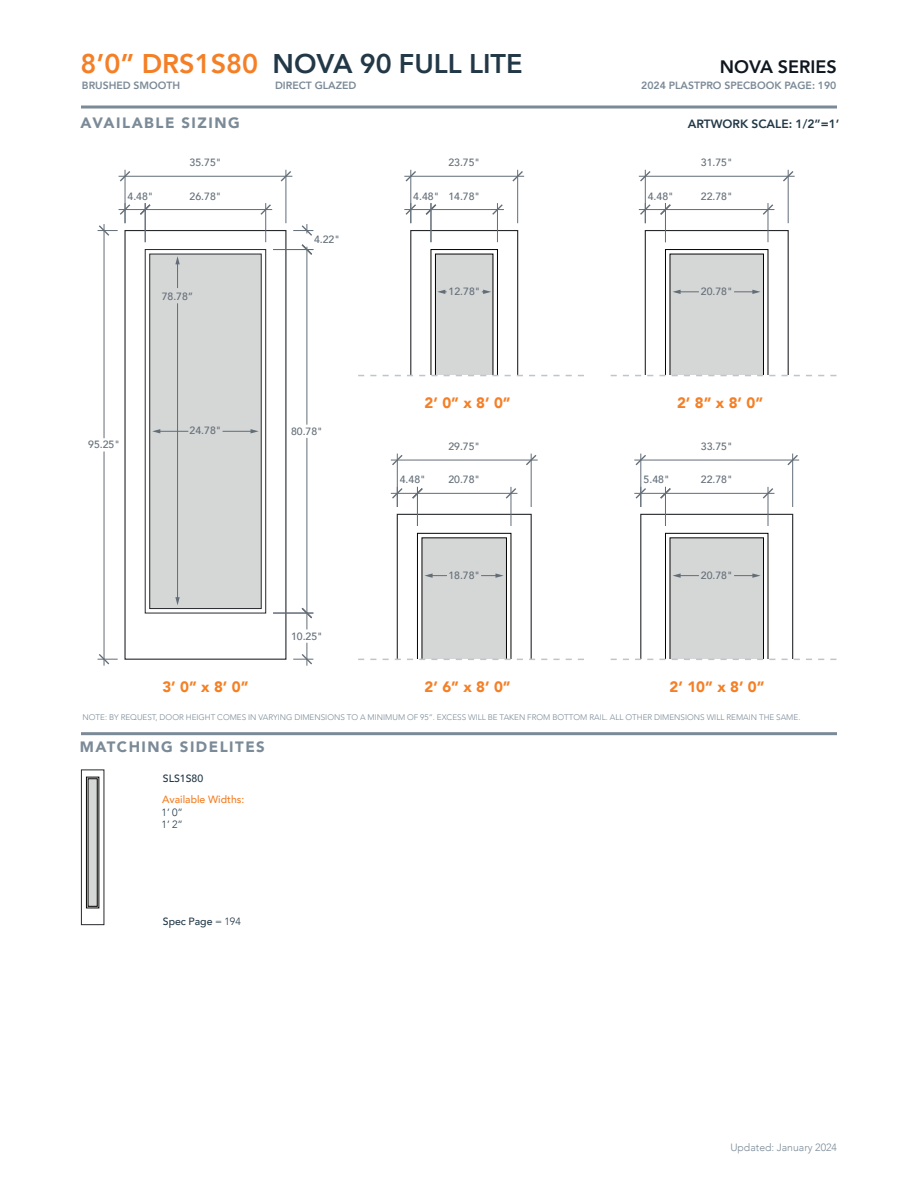
<style>
.page{position:relative;width:918px;height:1188px;background:#fff}
.page>*{position:absolute;margin:0;border:0;box-sizing:border-box;transform-origin:0 0}
.t1{font:800 27px "Avenir";color:#223847}
.t2{font:800 18px "Avenir";color:#0e171f}
.t3{font:900 15px "Avenir";color:#f47f26}
.t4{font:900 15px "Avenir";letter-spacing:.1em;color:#7b8a97}
.t5{font:900 15px "Avenir";color:#f58023}
.t6{font:800 12px "Avenir";color:#223847}
.t7{font:500 10.5px "Avenir";color:#626d77}
.t8{font:800 10.5px "Avenir";color:#7b8a97}
.t9{font:500 10.5px "Avenir";color:#223847}
.t10{font:300 10.5px "Avenir";color:#7b8a97}
.t11{font:500 10.5px "Avenir";color:#f47f26}
.t12{font:300 10.5px/12.6px "Avenir";color:#223847}
.t13{font:300 8.1px "Avenir";color:#7b8a97}
.s1{color:#f47f26}
.s2{font-weight:300}
</style>
<div class="page">
<div style="left:150px;top:254px;width:111px;height:355px;background:#d5d6d6"></div>
<div style="left:145px;top:249px;width:121px;height:364px;border:1px solid #28292d"></div>
<div style="left:149px;top:254px;width:113px;height:355px;border:1px solid #28292d"></div>
<hr style="left:119px;top:176px;width:173px;height:1px;background:#626d77">
<hr style="left:286px;top:170px;width:1px;height:53px;background:#626d77">
<hr style="left:125px;top:170px;width:1px;height:53px;background:#626d77">
<svg style="left:279px;top:170px;width:14px;height:13px"></svg>
<svg style="left:118px;top:170px;width:14px;height:13px"></svg>
<hr style="left:104px;top:451px;width:1px;height:215px;background:#626d77">
<hr style="left:104px;top:224px;width:1px;height:214px;background:#626d77">
<svg style="left:97px;top:652px;width:21px;height:14px"></svg>
<hr style="left:177px;top:303px;width:1px;height:296px;background:#626d77">
<svg style="left:175px;top:597px;width:5px;height:8px"></svg>
<svg style="left:175px;top:256px;width:5px;height:32px"></svg>
<svg style="left:152px;top:429px;width:36px;height:4px"></svg>
<svg style="left:223px;top:429px;width:36px;height:4px"></svg>
<hr style="left:145px;top:209px;width:127px;height:1px;background:#626d77">
<svg style="left:260px;top:203px;width:11px;height:13px"></svg>
<hr style="left:265px;top:203px;width:1px;height:39px;background:#626d77">
<hr style="left:145px;top:203px;width:1px;height:39px;background:#626d77">
<svg style="left:97px;top:203px;width:55px;height:34px"></svg>
<svg style="left:293px;top:224px;width:21px;height:12px"></svg>
<hr style="left:307px;top:438px;width:1px;height:175px;background:#626d77">
<hr style="left:307px;top:250px;width:1px;height:175px;background:#626d77">
<svg style="left:300px;top:244px;width:14px;height:12px"></svg>
<hr style="left:273px;top:249px;width:40px;height:1px;background:#626d77">
<svg style="left:300px;top:606px;width:14px;height:23px"></svg>
<hr style="left:273px;top:613px;width:40px;height:1px;background:#626d77">
<svg style="left:293px;top:643px;width:21px;height:23px"></svg>
<hr style="left:404px;top:176px;width:120px;height:1px;background:#626d77">
<hr style="left:517px;top:170px;width:1px;height:53px;background:#626d77">
<hr style="left:410px;top:170px;width:1px;height:53px;background:#626d77">
<svg style="left:511px;top:170px;width:13px;height:13px"></svg>
<svg style="left:404px;top:170px;width:13px;height:13px"></svg>
<hr style="left:431px;top:209px;width:73px;height:1px;background:#626d77">
<svg style="left:492px;top:204px;width:12px;height:11px"></svg>
<hr style="left:497px;top:203px;width:1px;height:39px;background:#626d77">
<hr style="left:431px;top:203px;width:1px;height:39px;background:#626d77">
<svg style="left:404px;top:203px;width:33px;height:20px"></svg>
<hr style="left:639px;top:176px;width:156px;height:1px;background:#626d77">
<hr style="left:788px;top:170px;width:1px;height:53px;background:#626d77">
<hr style="left:645px;top:170px;width:1px;height:53px;background:#626d77">
<svg style="left:782px;top:170px;width:13px;height:13px"></svg>
<svg style="left:639px;top:170px;width:13px;height:13px"></svg>
<hr style="left:665px;top:209px;width:109px;height:1px;background:#626d77">
<svg style="left:763px;top:203px;width:12px;height:13px"></svg>
<hr style="left:768px;top:203px;width:1px;height:39px;background:#626d77">
<hr style="left:665px;top:203px;width:1px;height:39px;background:#626d77">
<svg style="left:639px;top:203px;width:32px;height:20px"></svg>
<hr style="left:391px;top:460px;width:147px;height:1px;background:#626d77">
<hr style="left:531px;top:454px;width:1px;height:53px;background:#626d77">
<hr style="left:397px;top:454px;width:1px;height:53px;background:#626d77">
<svg style="left:524px;top:453px;width:14px;height:14px"></svg>
<svg style="left:391px;top:453px;width:13px;height:14px"></svg>
<hr style="left:417px;top:493px;width:100px;height:1px;background:#626d77">
<svg style="left:504px;top:487px;width:14px;height:13px"></svg>
<hr style="left:511px;top:487px;width:1px;height:39px;background:#626d77">
<hr style="left:417px;top:487px;width:1px;height:39px;background:#626d77">
<svg style="left:391px;top:487px;width:33px;height:20px"></svg>
<hr style="left:634px;top:460px;width:165px;height:1px;background:#626d77">
<hr style="left:792px;top:454px;width:1px;height:53px;background:#626d77">
<hr style="left:640px;top:454px;width:1px;height:53px;background:#626d77">
<svg style="left:786px;top:453px;width:13px;height:14px"></svg>
<svg style="left:634px;top:453px;width:13px;height:14px"></svg>
<hr style="left:665px;top:493px;width:109px;height:1px;background:#626d77">
<svg style="left:761px;top:487px;width:14px;height:13px"></svg>
<hr style="left:768px;top:487px;width:1px;height:39px;background:#626d77">
<hr style="left:634px;top:493px;width:31px;height:1px;background:#626d77">
<svg style="left:659px;top:488px;width:13px;height:11px"></svg>
<hr style="left:665px;top:487px;width:1px;height:39px;background:#626d77">
<svg style="left:634px;top:487px;width:13px;height:20px"></svg>
<svg style="left:358px;top:514px;width:226px;height:146px"></svg>
<svg style="left:611px;top:514px;width:225px;height:146px"></svg>
<svg style="left:358px;top:230px;width:226px;height:146px"></svg>
<svg style="left:611px;top:230px;width:225px;height:146px"></svg>
<div style="left:81px;top:770px;width:23px;height:155px;border:1px solid #28292d"></div>
<div style="left:88px;top:779px;width:9px;height:127px;background:#d5d6d6"></div>
<div style="left:86px;top:777px;width:13px;height:131px;border:1px solid #040503"></div>
<div style="left:81px;top:106px;width:756px;height:3px;border:2px solid #7b8a97"></div>
<div style="left:81px;top:732px;width:756px;height:3px;border:2px solid #7b8a97"></div>
<h1 class="t1" style="left:81px;top:43px;width:444px"><span class="s1">8’0” DRS1S80</span> NOVA 90 FULL LITE</h1>
<p class="t8" style="left:82px;top:77px;width:100px">BRUSHED SMOOTH</p>
<p class="t8" style="left:275px;top:77px;width:83px">DIRECT GLAZED</p>
<h2 class="t2" style="left:720px;top:53px;width:119px">NOVA SERIES</h2>
<p class="t8" style="left:641px;top:77px;width:197px">2024 PLASTPRO SPECBOOK PAGE: 190</p>
<h3 class="t4" style="left:81px;top:110px;width:161px">AVAILABLE SIZING</h3>
<p class="t6" style="left:688px;top:114px;width:153px">ARTWORK SCALE: 1/2”=1’</p>
<p class="t7" style="left:190px;top:154px;width:33px">35.75"</p>
<p class="t7" style="left:127px;top:187px;width:27px">4.48"</p>
<p class="t7" style="left:190px;top:187px;width:33px">26.78"</p>
<p class="t7" style="left:162px;top:287px;width:33px">78.78”</p>
<p class="t7" style="left:88px;top:436px;width:33px">95.25"</p>
<p class="t7" style="left:190px;top:422px;width:33px">24.78"</p>
<p class="t7" style="left:314px;top:231px;width:27px">4.22"</p>
<p class="t7" style="left:291px;top:422px;width:33px">80.78"</p>
<h3 class="t5" style="left:162px;top:674px;width:88px">3’ 0” x 8’ 0”</h3>
<p class="t7" style="left:291px;top:627px;width:33px">10.25"</p>
<p class="t7" style="left:448px;top:154px;width:33px">23.75"</p>
<p class="t7" style="left:413px;top:187px;width:68px">4.48" 14.78"</p>
<p class="t7" style="left:449px;top:282px;width:33px">12.78"</p>
<p class="t7" style="left:701px;top:154px;width:33px">31.75"</p>
<p class="t7" style="left:648px;top:187px;width:27px">4.48"</p>
<p class="t7" style="left:701px;top:187px;width:33px">22.78"</p>
<p class="t7" style="left:701px;top:282px;width:33px">20.78"</p>
<h3 class="t3" style="left:425px;top:390px;width:88px">2’ 0” x 8’ 0”</h3>
<h3 class="t3" style="left:677px;top:390px;width:88px">2’ 8” x 8’ 0”</h3>
<p class="t7" style="left:448px;top:437px;width:33px">29.75"</p>
<p class="t7" style="left:701px;top:437px;width:33px">33.75"</p>
<p class="t7" style="left:400px;top:471px;width:27px">4.48"</p>
<p class="t7" style="left:448px;top:471px;width:33px">20.78"</p>
<p class="t7" style="left:644px;top:471px;width:27px">5.48"</p>
<p class="t7" style="left:701px;top:471px;width:33px">22.78"</p>
<p class="t7" style="left:448px;top:566px;width:33px">18.78"</p>
<p class="t7" style="left:701px;top:566px;width:33px">20.78"</p>
<h3 class="t5" style="left:421px;top:674px;width:88px">2’ 0” x 8’ 0”</h3>
<h3 class="t5" style="left:674px;top:674px;width:88px">2’ 8” x 8’ 0”</h3>
<h3 class="t3" style="left:425px;top:674px;width:88px">2’ 6” x 8’ 0”</h3>
<h3 class="t3" style="left:670px;top:674px;width:96px">2’ 10” x 8’ 0”</h3>
<p class="t13" style="left:83px;top:713px;width:719px">NOTE: BY REQUEST, DOOR HEIGHT COMES IN VARYING DIMENSIONS TO A MINIMUM OF 95”. EXCESS WILL BE TAKEN FROM BOTTOM RAIL. ALL OTHER DIMENSIONS WILL REMAIN THE SAME.</p>
<h3 class="t4" style="left:80px;top:734px;width:187px">MATCHING SIDELITES</h3>
<p class="t9" style="left:163px;top:769px;width:42px">SLS1S80</p>
<p class="t11" style="left:162px;top:790px;width:84px">Available Widths:</p>
<p class="t12" style="left:162px;top:806px;width:23px">1’ 0”<br>1’ 2”</p>
<p class="t9" style="left:163px;top:912px;width:79px">Spec Page <span class="s2">= 194</span></p>
<p class="t10" style="left:730px;top:1141px;width:108px">Updated: January 2024</p>
</div>
